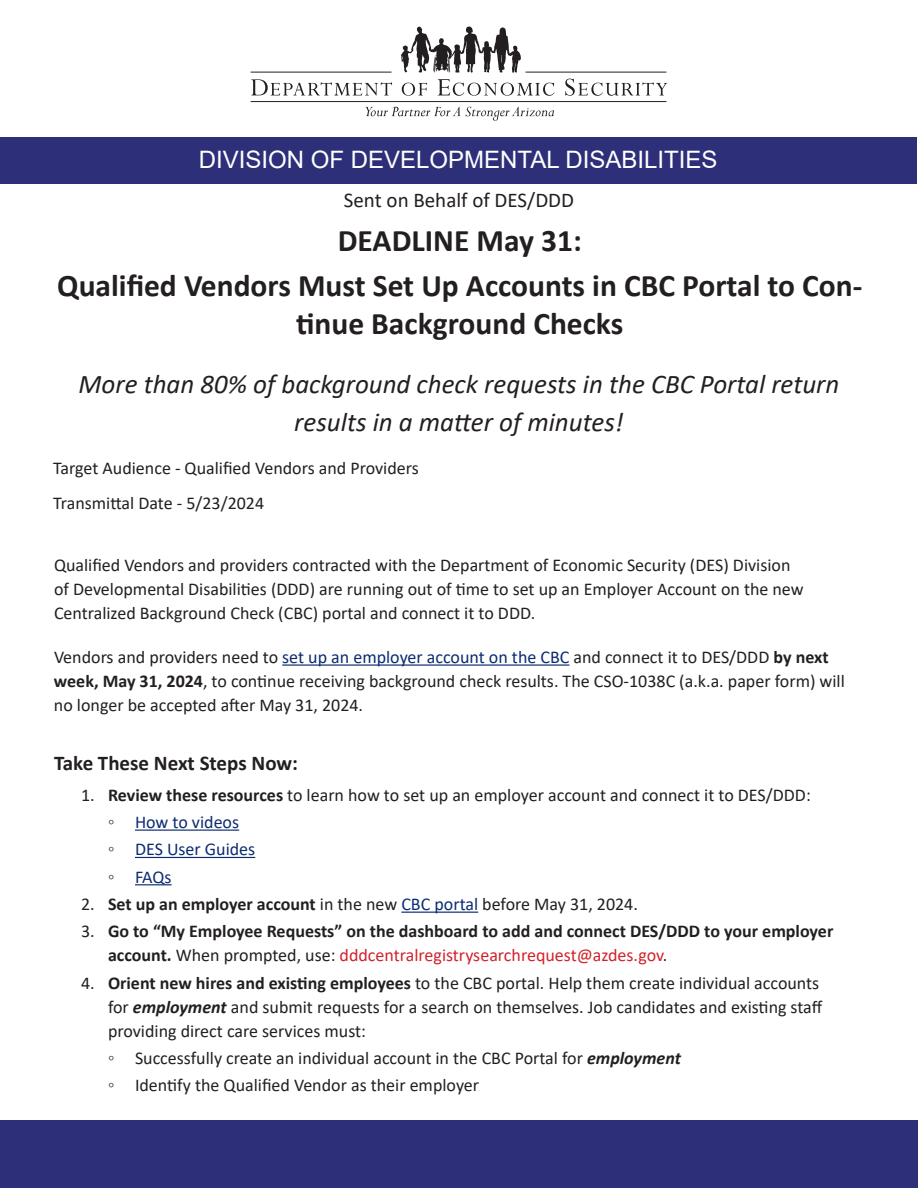
<style>
.page{position:relative;width:918px;height:1188px;background:#fff}
.page>*{position:absolute;margin:0;border:0;box-sizing:border-box;transform-origin:0 0}
.t1{font:700 31.5px/44.5px "Calibri";color:#231f20;text-align:center}
.t2{font:italic 27px/37.8px "Calibri";color:#231f20;text-align:center}
.t3{font:24px "Arial";color:#fff}
.t4{font:700 21px "Calibri";color:#231f20}
.t5{font:21px "Calibri";color:#231f20}
.t6{font:18px/24px "Calibri";color:#231f20}
.t7{font:700 18px/24px "Calibri";color:#231f20}
.s1{color:#0c2c72}
.s2{font-weight:700}
.s3{font-weight:400}
.s4{font-weight:400;color:#d1232a}
.s5{font-weight:700;font-style:italic}
</style>
<div class="page">
<div style="left:0;top:1120px;width:918px;height:68px;background:#2d3079"></div>
<svg style="left:251px;top:79px;width:141px;height:16px"></svg>
<svg style="left:366px;top:107px;width:188px;height:14px"></svg>
<svg style="left:401px;top:27px;width:120px;height:46px"></svg>
<svg style="left:402px;top:83px;width:25px;height:13px"></svg>
<svg style="left:438px;top:79px;width:116px;height:17px"></svg>
<svg style="left:565px;top:79px;width:102px;height:17px"></svg>
<hr style="left:251px;top:72px;width:141px;height:1px;background:#231f20">
<hr style="left:526px;top:72px;width:140px;height:1px;background:#231f20">
<hr style="left:251px;top:101px;width:415px;height:1px;background:#231f20">
<div style="left:1px;top:138px;width:916px;height:46px;background:#2d3079"></div>
<hr style="left:282px;top:664px;width:288px;height:2px;background:#0c2c72">
<hr style="left:135px;top:830px;width:104px;height:1px;background:#0c2c72">
<hr style="left:135px;top:857px;width:120px;height:1px;background:#0c2c72">
<hr style="left:135px;top:884px;width:37px;height:1px;background:#0c2c72">
<hr style="left:401px;top:912px;width:77px;height:1px;background:#0c2c72">
<h3 class="t3" style="left:199px;top:143px;width:520px">DIVISION OF DEVELOPMENTAL DISABILITIES</h3>
<p class="t5" style="left:344px;top:185px;width:232px">Sent on Behalf of DES/DDD</p>
<h1 class="t1" style="left:57px;top:218px;width:807px">DEADLINE May 31:<br>Qualified Vendors Must Set Up Accounts in CBC Portal to Con-</h1>
<h1 class="t1" style="left:296px;top:300px;width:329px">tinue Background Checks</h1>
<h2 class="t2" style="left:79px;top:364px;width:762px">More than 80% of background check requests in the CBC Portal return results in a matter of minutes!</h2>
<p class="t6" style="left:53px;top:450px;width:367px;line-height:35.5px">Target Audience - Qualified Vendors and Providers<br>Transmittal Date - 5/23/2024</p>
<p class="t6" style="left:54px;top:552px;width:751px">Qualified Vendors and providers contracted with the Department of Economic Security (DES) Division of Developmental Disabilities (DDD) are running out of time to set up an Employer Account on the new<br>Centralized Background Check (CBC) portal and connect it to DDD.</p>
<p class="t6" style="left:54px;top:645px;width:792px">Vendors and providers need to <span class="s1">set up an employer account on the CBC</span> and connect it to DES/DDD <span class="s2">by next week, May 31, 2024</span>, to continue receiving background check results. The CSO-1038C (a.k.a. paper form) will no longer be accepted after May 31, 2024.</p>
<p class="t4" style="left:54px;top:748px;width:246px">Take These Next Steps Now:</p>
<p class="t6" style="left:108px;top:781px;width:704px;line-height:27.3px;text-indent:-27px">1. <span class="s2">Review these resources</span> to learn how to set up an employer account and connect it to DES/DDD: ◦ <span class="s1">How to videos<br></span>◦ <span class="s1">DES User Guides<br></span>◦ <span class="s1">FAQs</span></p>
<p class="t6" style="left:81px;top:892px;width:558px">2. <span class="s2">Set up an employer account</span> in the new <span class="s1">CBC portal</span> before May 31, 2024.</p>
<p class="t7" style="left:108px;top:919px;width:727px;text-indent:-27px"><span class="s3">3.</span> Go to “My Employee Requests” on the dashboard to add and connect DES/DDD to your employer account. <span class="s3">When prompted, use:</span> <span class="s4">dddcentralregistrysearchrequest@azdes.gov</span><span class="s3">.</span></p>
<p class="t6" style="left:108px;top:970px;width:716px;text-indent:-27px">4. <span class="s2">Orient new hires and existing employees</span> to the CBC portal. Help them create individual accounts for <span class="s5">employment</span> and submit requests for a search on themselves. Job candidates and existing staff providing direct care services must:</p>
<p class="t6" style="left:108px;top:1044px;width:574px;line-height:27.3px">◦ Successfully create an individual account in the CBC Portal for <span class="s5">employment </span>◦ Identify the Qualified Vendor as their employer</p>
</div>
